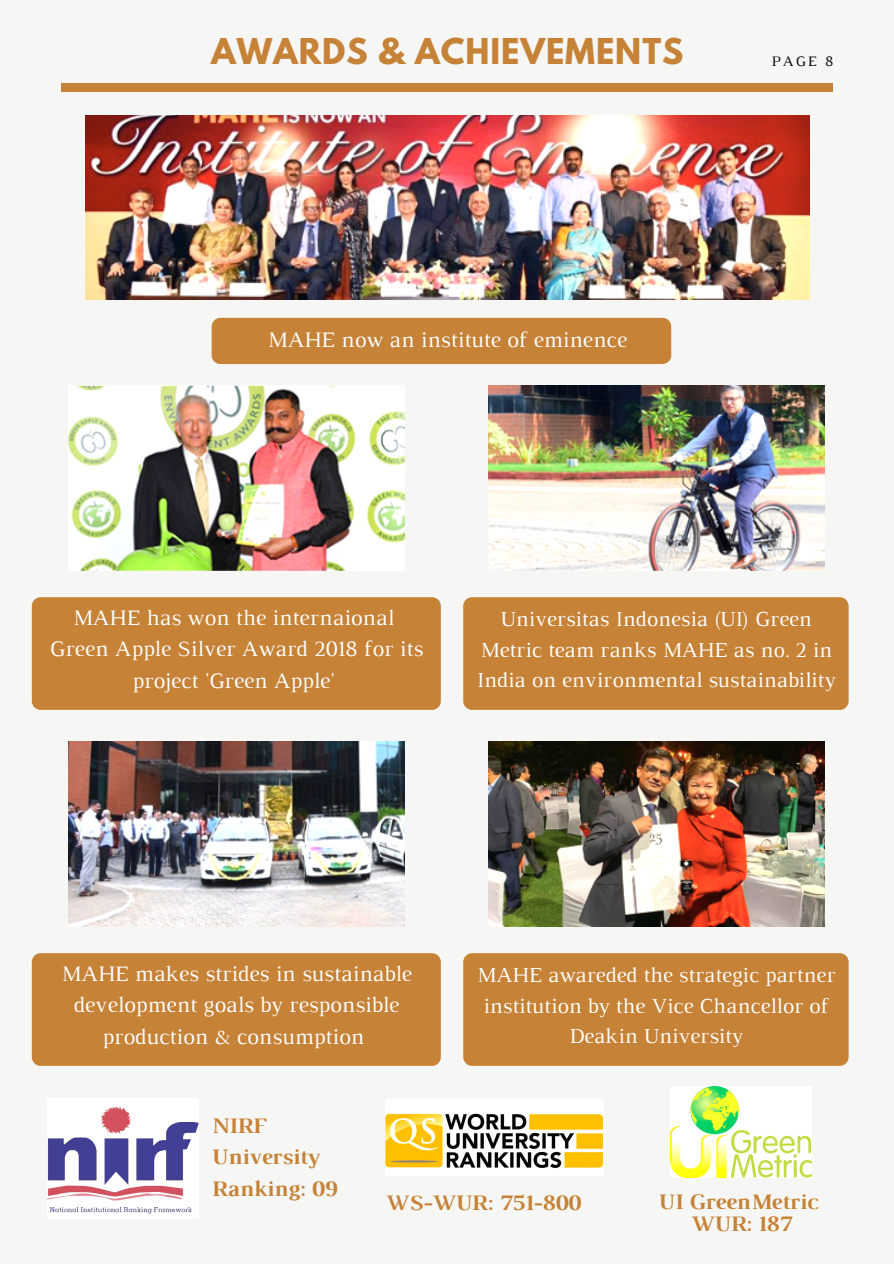
<style>
.page{position:relative;width:894px;height:1264px;background:#fff}
.page>*{position:absolute;margin:0;border:0;box-sizing:border-box;transform-origin:0 0}
.t1{font:700 31.5px "League Spartan";letter-spacing:.03em;color:#c68236}
.t2{font:22.5px/31.5px "Luthier";color:#fff;text-align:center}
.t3{font:700 22.5px/31.5px "Luthier";color:#c68236}
.t4{font:21.75px/30.5px "Luthier";color:#fff;text-align:center}
.t5{font:14.7px "Luthier";color:#000}
</style>
<div class="page">
<div style="left:0;top:0;width:893px;height:1263px;background:#f6f6f4"></div>
<div style="left:61px;top:83px;width:772px;height:8px;background:#c68236"></div>
<img style="left:86px;top:115px;width:722px;height:185px">
<div style="left:211px;top:318px;width:460px;height:46px;background:#c68236;border-radius:9px"></div>
<img style="left:69px;top:741px;width:335px;height:185px">
<div style="left:32px;top:953px;width:408px;height:112px;background:#c68236;border-radius:9px"></div>
<img style="left:69px;top:385px;width:335px;height:185px">
<div style="left:32px;top:597px;width:408px;height:113px;background:#c68236;border-radius:9px"></div>
<img style="left:48px;top:1098px;width:151px;height:120px">
<img style="left:385px;top:1099px;width:218px;height:76px">
<img style="left:670px;top:1086px;width:141px;height:91px">
<img style="left:488px;top:741px;width:336px;height:185px">
<div style="left:463px;top:953px;width:385px;height:112px;background:#c68236;border-radius:9px"></div>
<img style="left:488px;top:385px;width:336px;height:185px">
<div style="left:463px;top:597px;width:385px;height:113px;background:#c68236;border-radius:9px"></div>
<h1 class="t1" style="left:211px;top:36px;width:473px">AWARDS &amp; ACHIEVEMENTS</h1>
<p class="t5" style="left:771px;top:56px;width:63px">PAGE 8</p>
<p class="t2" style="left:267px;top:325px;width:361px">MAHE now an institute of eminence</p>
<p class="t2" style="left:50px;top:603px;width:374px">MAHE has won the internaional<br>Green Apple Silver Award 2018 for its project 'Green Apple'</p>
<p class="t4" style="left:476px;top:605px;width:360px">Universitas Indonesia (UI) Green<br>Metric team ranks MAHE as no. 2 in<br>India on environmental sustainability</p>
<p class="t2" style="left:61px;top:959px;width:352px">MAHE makes strides in sustainable development goals by responsible production &amp; consumption</p>
<p class="t4" style="left:477px;top:961px;width:360px">MAHE awareded the strategic partner institution by the Vice Chancellor of<br>Deakin University</p>
<p class="t3" style="left:211px;top:1111px;width:127px">NIRF<br>University<br>Ranking: 09</p>
<p class="t3" style="left:385px;top:1188px;width:196px">WS-WUR: 751-800</p>
<p class="t3" style="left:658px;top:1191px;width:161px;line-height:22.5px;text-align:center">UI GreenMetric<br>WUR: 187</p>
</div>
